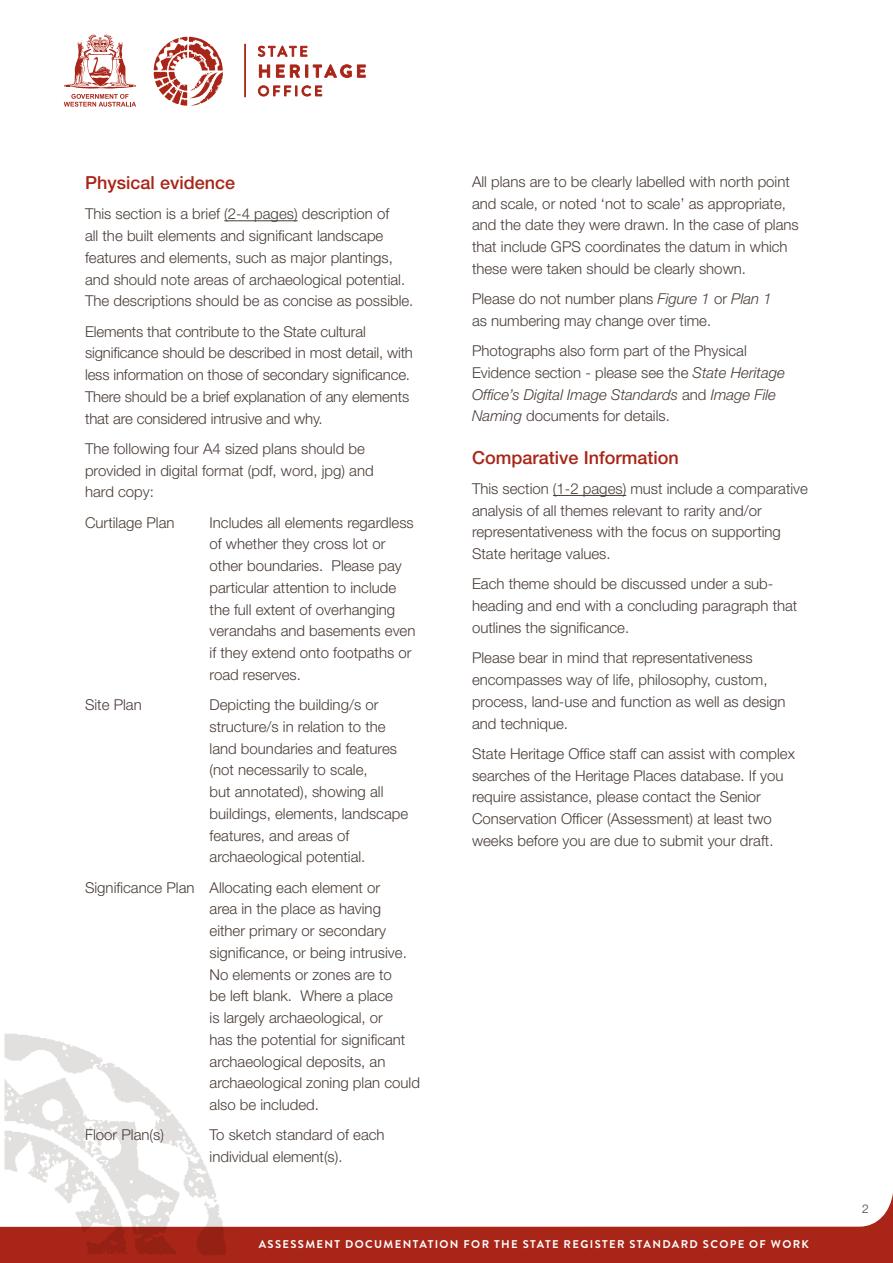
<style>
.page{position:relative;width:893px;height:1263px;background:#fff}
.page>*{position:absolute;margin:0;border:0;box-sizing:border-box;transform-origin:0 0}
.t1{font:500 18px "Helvetica Neue LT Std";color:#a82517}
.t2{font:300 15px/21.8px "Helvetica Neue LT Std";color:#493d37}
.t3{font:300 12px "Helvetica Neue LT Std";color:#493d37}
.t4{font:700 11.25px "Brandon Grotesque";letter-spacing:.12em;color:#fff}
.s1{font-style:italic}
</style>
<div class="page">
<svg style="left:242px;top:1193px;width:651px;height:70px;fill:#a82517"></svg>
<img style="left:0;top:1034px;width:242px;height:229px">
<svg style="left:64px;top:34px;width:72px;height:73px"></svg>
<svg style="left:153px;top:37px;width:70px;height:69px"></svg>
<svg style="left:258px;top:45px;width:49px;height:12px"></svg>
<svg style="left:259px;top:65px;width:11px;height:12px"></svg>
<svg style="left:276px;top:65px;width:8px;height:12px"></svg>
<svg style="left:290px;top:64px;width:61px;height:14px"></svg>
<svg style="left:357px;top:65px;width:8px;height:12px"></svg>
<svg style="left:258px;top:86px;width:64px;height:10px"></svg>
<hr style="left:244px;top:44px;width:2px;height:53px;background:#a82517">
<hr style="left:224px;top:220px;width:74px;height:1px;background:#493d37">
<hr style="left:553px;top:495px;width:73px;height:1px;background:#493d37">
<p class="t1" style="left:85px;top:172px;width:152px">Physical evidence</p>
<p class="t2" style="left:85px;top:203px;width:330px">This section is a brief (2-4 pages) description of<br>all the built elements and significant landscape features and elements, such as major plantings, and should note areas of archaeological potential.<br>The descriptions should be as concise as possible.</p>
<p class="t2" style="left:85px;top:320px;width:329px">Elements that contribute to the State cultural significance should be described in most detail, with less information on those of secondary significance.<br>There should be a brief explanation of any elements that are considered intrusive and why.</p>
<p class="t2" style="left:85px;top:437px;width:290px">The following four A4 sized plans should be provided in digital format (pdf, word, jpg) and hard copy:</p>
<p class="t2" style="left:85px;top:511px;width:91px">Curtilage Plan</p>
<p class="t2" style="left:210px;top:511px;width:207px">Includes all elements regardless of whether they cross lot or other boundaries. Please pay particular attention to include the full extent of overhanging verandahs and basements even if they extend onto footpaths or road reserves.</p>
<p class="t2" style="left:85px;top:694px;width:58px">Site Plan</p>
<p class="t2" style="left:210px;top:694px;width:200px">Depicting the building/s or structure/s in relation to the land boundaries and features (not necessarily to scale,<br>but annotated), showing all buildings, elements, landscape features, and areas of archaeological potential.</p>
<p class="t2" style="left:210px;top:876px;width:212px;text-indent:-124px">Significance Plan Allocating each element or<br>area in the place as having either primary or secondary significance, or being intrusive.<br>No elements or zones are to<br>be left blank. Where a place<br>is largely archaeological, or<br>has the potential for significant archaeological deposits, an archaeological zoning plan could also be included.</p>
<p class="t2" style="left:85px;top:1124px;width:98px">Floor Plan(s) T</p>
<p class="t2" style="left:210px;top:1124px;width:177px;text-indent:7px">o sketch standard of each individual element(s).</p>
<p class="t2" style="left:472px;top:170px;width:328px">All plans are to be clearly labelled with north point and scale, or noted ‘not to scale’ as appropriate, and the date they were drawn. In the case of plans that include GPS coordinates the datum in which these were taken should be clearly shown.</p>
<p class="t2" style="left:472px;top:288px;width:301px">Please do not number plans <span class="s1">Figure 1</span> or <span class="s1">Plan 1 </span>as numbering may change over time.</p>
<p class="t2" style="left:472px;top:340px;width:314px">Photographs also form part of the Physical Evidence section - please see the <span class="s1">State Heritage Office’s Digital Image Standards</span> and <span class="s1">Image File Naming</span> documents for details.</p>
<p class="t1" style="left:472px;top:447px;width:208px">Comparative Information</p>
<p class="t2" style="left:472px;top:477px;width:337px">This section (1-2 pages) must include a comparative analysis of all themes relevant to rarity and/or representativeness with the focus on supporting State heritage values.</p>
<p class="t2" style="left:472px;top:573px;width:327px">Each theme should be discussed under a sub&shy;heading and end with a concluding paragraph that outlines the significance.</p>
<p class="t2" style="left:472px;top:647px;width:315px">Please bear in mind that representativeness encompasses way of life, philosophy, custom, process, land-use and function as well as design and technique.</p>
<p class="t2" style="left:472px;top:742px;width:324px">State Heritage Office staff can assist with complex searches of the Heritage Places database. If you require assistance, please contact the Senior Conservation Officer (Assessment) at least two weeks before you are due to submit your draft.</p>
<p class="t4" style="left:259px;top:1236px;width:552px">ASSESSMENT DOCUMENTATION FOR THE STATE REGISTER STANDARD SCOPE OF WORK</p>
<p class="t3" style="left:862px;top:1202px;width:8px">2</p>
</div>
